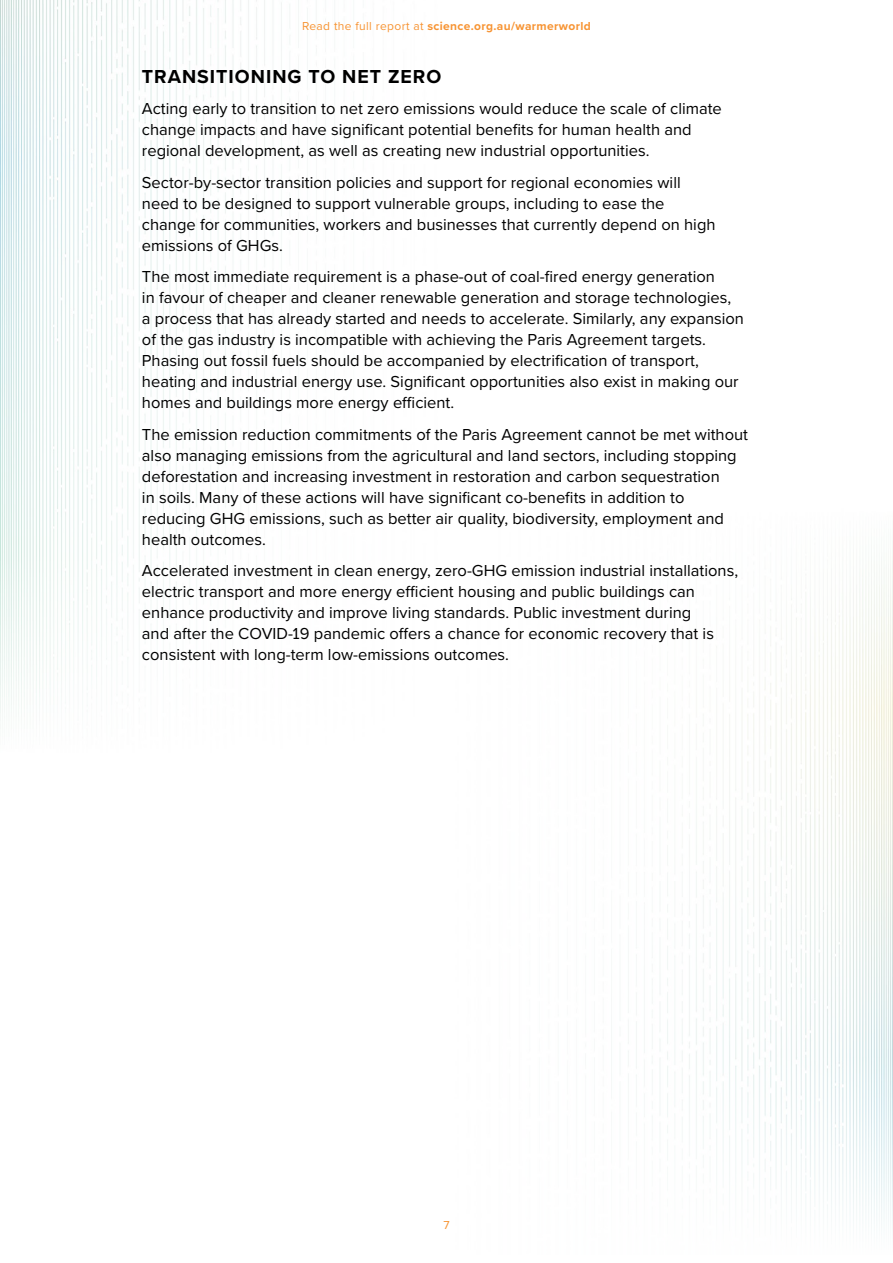
<style>
.page{position:relative;width:893px;height:1263px;background:#fff}
.page>*{position:absolute;margin:0;border:0;box-sizing:border-box;transform-origin:0 0}
.t1{font:700 19.5px "Proxima Nova";letter-spacing:.05em;color:#000}
.Body{font:16.5px/21px "Proxima Nova";color:#000}
.t2{font:700 12px "Proxima Nova";letter-spacing:.03em;color:#f79433}
.t3{font:12px "Proxima Nova";color:#f79433}
.s1{font-weight:400}
</style>
<div class="page">
<img style="left:0;top:0;width:893px;height:1229px">
<p class="t2" style="left:302px;top:17px;width:290px"><span class="s1">Read the full report at</span> science.org.au/warmerworld</p>
<h3 class="t1" style="left:142px;top:61px;width:301px">TRANSITIONING TO NET ZERO</h3>
<p class="Body" style="left:142px;top:97px;width:581px">Acting early to transition to net zero emissions would reduce the scale of climate change impacts and have significant potential benefits for human health and regional development, as well as creating new industrial opportunities.</p>
<p class="Body" style="left:142px;top:171px;width:575px">Sector-by-sector transition policies and support for regional economies will need to be designed to support vulnerable groups, including to ease the change for communities, workers and businesses that currently depend on high emissions of GHGs.</p>
<p class="Body" style="left:142px;top:265px;width:604px">The most immediate requirement is a phase-out of coal-fired energy generation<br>in favour of cheaper and cleaner renewable generation and storage technologies, a process that has already started and needs to accelerate. Similarly, any expansion of the gas industry is incompatible with achieving the Paris Agreement targets.<br>Phasing out fossil fuels should be accompanied by electrification of transport, heating and industrial energy use. Significant opportunities also exist in making our homes and buildings more energy efficient.</p>
<p class="Body" style="left:142px;top:423px;width:608px">The emission reduction commitments of the Paris Agreement cannot be met without also managing emissions from the agricultural and land sectors, including stopping deforestation and increasing investment in restoration and carbon sequestration<br>in soils. Many of these actions will have significant co-benefits in addition to reducing GHG emissions, such as better air quality, biodiversity, employment and health outcomes.</p>
<p class="Body" style="left:142px;top:559px;width:598px">Accelerated investment in clean energy, zero-GHG emission industrial installations, electric transport and more energy efficient housing and public buildings can enhance productivity and improve living standards. Public investment during<br>and after the COVID-19 pandemic offers a chance for economic recovery that is consistent with long-term low-emissions outcomes.</p>
<p class="t3" style="left:443px;top:1216px;width:8px">7</p>
</div>
